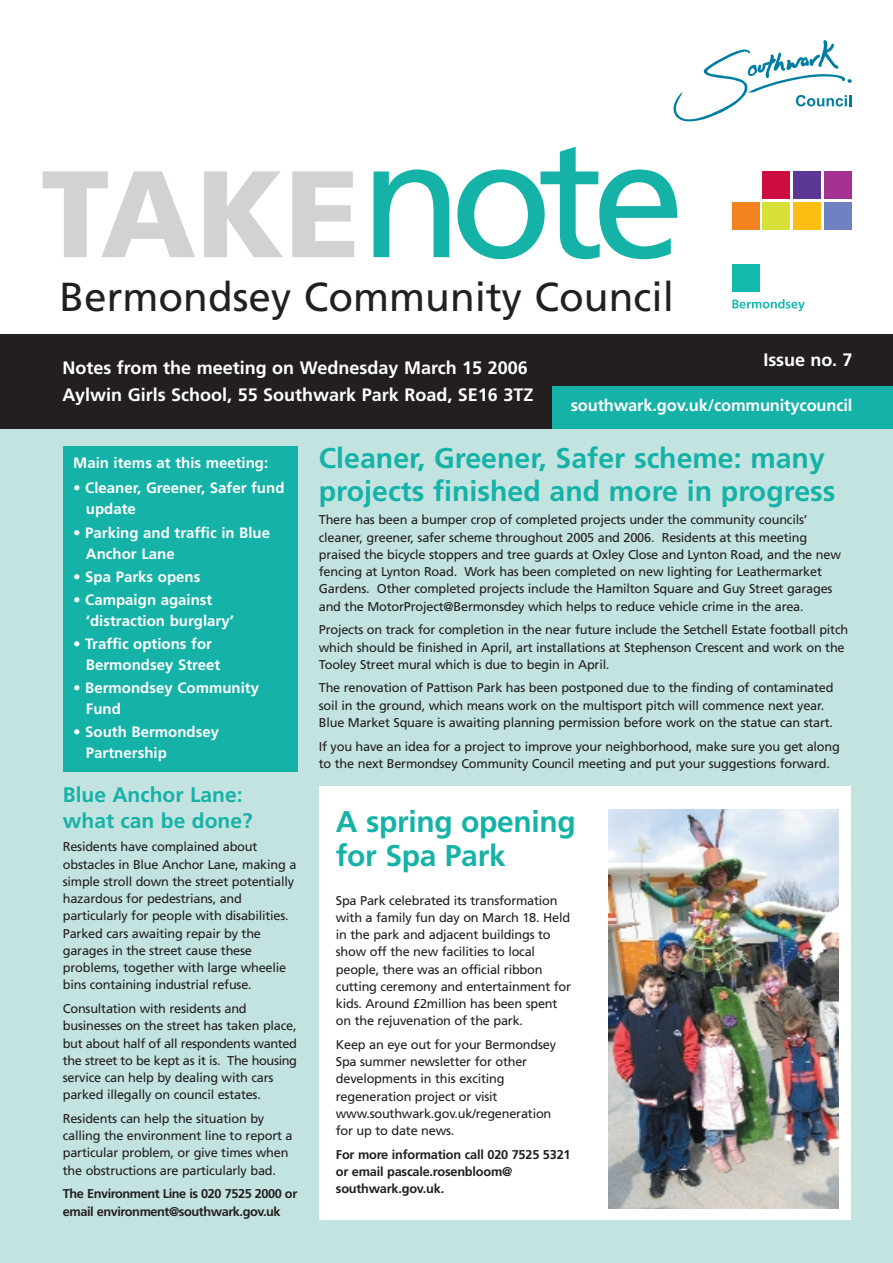
<style>
.page{position:relative;width:893px;height:1263px;background:#fff}
.page>*{position:absolute;margin:0;border:0;box-sizing:border-box;transform-origin:0 0}
.t1{font:900 123px "Frutiger";color:#d1d2d4}
.t2{font:40.5px "Frutiger";color:#231f20}
.t3{font:700 30px/34.5px "Frutiger";letter-spacing:-.01em;color:#15b2a8}
.t4{font:700 28.5px/33px "Frutiger";color:#15b2a8}
.t5{font:700 21px/25.5px "Frutiger";color:#15b2a8}
.t6{font:700 18px/27px "Frutiger";color:#fff}
.t7{font:700 16.5px "Frutiger";letter-spacing:-.01em;color:#fff}
.t8{font:700 15px/21px "Frutiger";color:#fff}
.t9{font:12.75px/17.2px "Frutiger";letter-spacing:-.015em;color:#231f20}
.t10{font:700 12.75px/17.2px "Frutiger";letter-spacing:-.015em;color:#231f20}
.t11{font:700 12.75px/17.2px "Frutiger";letter-spacing:-.035em;color:#231f20}
.s1{font-weight:400;font-size:168px;color:#15b2a8}
</style>
<div class="page">
<div style="left:0;top:428px;width:892px;height:835px;background:#c3e3e0"></div>
<div style="left:0;top:334px;width:892px;height:94px;background:#231f20"></div>
<div style="left:553px;top:386px;width:339px;height:42px;background:#15b2a8"></div>
<svg style="left:673px;top:40px;width:178px;height:81px"></svg>
<div style="left:762px;top:172px;width:28px;height:27px;background:#cd0d40"></div>
<div style="left:793px;top:172px;width:27px;height:27px;background:#5b3896"></div>
<div style="left:823px;top:172px;width:28px;height:27px;background:#a53293"></div>
<div style="left:732px;top:202px;width:27px;height:28px;background:#f58220"></div>
<div style="left:732px;top:264px;width:27px;height:28px;background:#15baaf"></div>
<div style="left:762px;top:202px;width:28px;height:28px;background:#d9e139"></div>
<div style="left:793px;top:202px;width:27px;height:28px;background:#fdbe12"></div>
<div style="left:823px;top:202px;width:28px;height:28px;background:#6f81c0"></div>
<svg style="left:732px;top:299px;width:72px;height:12px"></svg>
<div style="left:63px;top:446px;width:234px;height:326px;background:#15b2a8"></div>
<div style="left:319px;top:787px;width:531px;height:433px;background:#fff"></div>
<img style="left:608px;top:810px;width:230px;height:399px">
<h1 class="t1" style="left:41px;top:165px;width:645px">TAKE<span class="s1">note</span></h1>
<h2 class="t2" style="left:59px;top:281px;width:616px">Bermondsey Community Council</h2>
<h3 class="t6" style="left:62px;top:356px;width:472px">Notes from the meeting on Wednesday March 15 2006<br>Aylwin Girls School, 55 Southwark Park Road, SE16 3TZ</h3>
<h3 class="t6" style="left:763px;top:348px;width:90px">Issue no. 7</h3>
<p class="t7" style="left:570px;top:398px;width:283px">southwark.gov.uk/communitycouncil</p>
<p class="t8" style="left:73px;top:454px;width:197px">Main items at this meeting:</p>
<p class="t8" style="left:86px;top:479px;width:200px;text-indent:-13px">• Cleaner, Greener, Safer fund update</p>
<p class="t8" style="left:86px;top:523px;width:186px;text-indent:-13px">• Parking and traffic in Blue<br>Anchor Lane</p>
<p class="t8" style="left:73px;top:567px;width:129px">• Spa Parks opens</p>
<p class="t8" style="left:86px;top:590px;width:149px;text-indent:-13px">• Campaign against ‘distraction burglary’</p>
<p class="t8" style="left:86px;top:634px;width:136px;text-indent:-13px">• Traffic options for<br>Bermondsey Street</p>
<p class="t8" style="left:86px;top:679px;width:175px;text-indent:-13px">• Bermondsey Community<br>Fund</p>
<p class="t8" style="left:86px;top:723px;width:135px;text-indent:-13px">• South Bermondsey<br>Partnership</p>
<h3 class="t5" style="left:63px;top:784px;width:191px">Blue Anchor Lane: what can be done?</h3>
<p class="t9" style="left:63px;top:839px;width:235px">Residents have complained about obstacles in Blue Anchor Lane, making a simple stroll down the street potentially hazardous for pedestrians, and particularly for people with disabilities.<br>Parked cars awaiting repair by the garages in the street cause these problems, together with large wheelie bins containing industrial refuse.</p>
<p class="t9" style="left:63px;top:1001px;width:236px">Consultation with residents and businesses on the street has taken place, but about half of all respondents wanted the street to be kept as it is. The housing service can help by dealing with cars parked illegally on council estates.</p>
<p class="t9" style="left:63px;top:1111px;width:231px">Residents can help the situation by calling the environment line to report a particular problem, or give times when the obstructions are particularly bad.</p>
<p class="t11" style="left:63px;top:1186px;width:236px">The Environment Line is 020 7525 2000 or email environment@southwark.gov.uk</p>
<h3 class="t4" style="left:319px;top:444px;width:518px">Cleaner, Greener, Safer scheme: many projects finished and more in progress</h3>
<p class="t9" style="left:319px;top:512px;width:523px">There has been a bumper crop of completed projects under the community councils’ cleaner, greener, safer scheme throughout 2005 and 2006. Residents at this meeting praised the bicycle stoppers and tree guards at Oxley Close and Lynton Road, and the new fencing at Lynton Road. Work has been completed on new lighting for Leathermarket Gardens. Other completed projects include the Hamilton Square and Guy Street garages and the MotorProject@Bermonsdey which helps to reduce vehicle crime in the area.</p>
<p class="t9" style="left:319px;top:622px;width:531px">Projects on track for completion in the near future include the Setchell Estate football pitch which should be finished in April, art installations at Stephenson Crescent and work on the<br>Tooley Street mural which is due to begin in April.</p>
<p class="t9" style="left:319px;top:680px;width:516px">The renovation of Pattison Park has been postponed due to the finding of contaminated soil in the ground, which means work on the multisport pitch will commence next year.<br>Blue Market Square is awaiting planning permission before work on the statue can start.</p>
<p class="t9" style="left:319px;top:739px;width:522px">If you have an idea for a project to improve your neighborhood, make sure you get along to the next Bermondsey Community Council meeting and put your suggestions forward.</p>
<h3 class="t3" style="left:336px;top:806px;width:241px">A spring opening for Spa Park</h3>
<p class="t9" style="left:336px;top:893px;width:237px">Spa Park celebrated its transformation with a family fun day on March 18. Held in the park and adjacent buildings to show off the new facilities to local people, there was an official ribbon cutting ceremony and entertainment for kids. Around £2million has been spent on the rejuvenation of the park.</p>
<p class="t9" style="left:336px;top:1037px;width:222px">Keep an eye out for your Bermondsey<br>Spa summer newsletter for other developments in this exciting regeneration project or visit www.southwark.gov.uk/regeneration for up to date news.</p>
<p class="t10" style="left:336px;top:1147px;width:236px">For more information call 020 7525 5321 or email pascale.rosenbloom@ southwark.gov.uk.</p>
</div>
